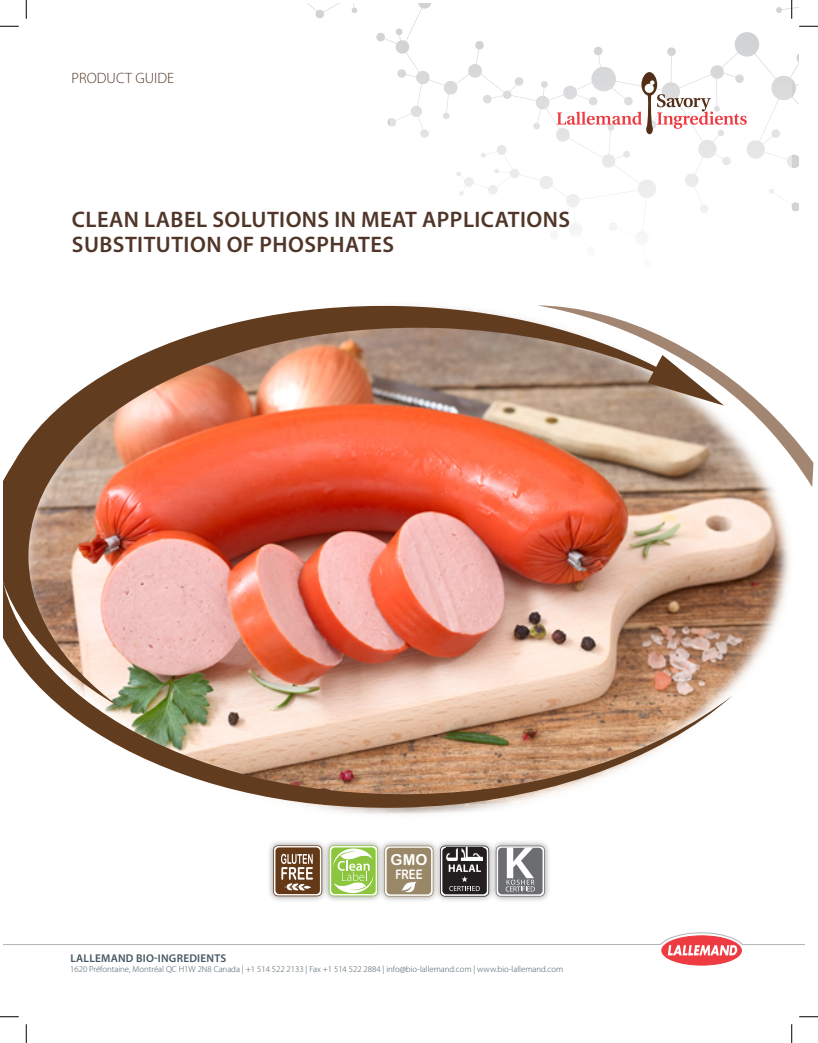
<style>
.page{position:relative;width:818px;height:1043px;background:#fff}
.page>*{position:absolute;margin:0;border:0;box-sizing:border-box;transform-origin:0 0}
.t1{font:600 22.5px/25px "Myriad Pro";letter-spacing:.02em;color:#503528}
.t2{font:15.25px "Arial Rounded MT Bold";color:#fff}
.t3{font:300 15px "Myriad Pro";color:#503528}
.t4{font:13.12px "Arial Rounded MT Bold";color:#fff;scale:.78 1}
.t5{font:600 11.25px "Myriad Pro";letter-spacing:.02em;color:#45555f}
.t6{font:300 8.75px "Myriad Pro";color:#45555f}
</style>
<div class="page">
<img style="left:338px;top:487px;width:452px;height:328px">
<svg style="left:308px;top:4px;width:490px;height:208px"></svg>
<div style="left:390px;top:39px;width:401px;height:245px;background:#fff"></div>
<div style="left:646px;top:125px;width:6px;height:9px;background:#532f18;border-radius:50%"></div>
<svg style="left:641px;top:72px;width:16px;height:24px"></svg>
<svg style="left:556px;top:80px;width:190px;height:49px"></svg>
<svg style="left:658px;top:933px;width:86px;height:34px"></svg>
<div style="left:661px;top:935px;width:80px;height:30px;background:#ee3a41;border-radius:50%"></div>
<div style="left:661px;top:935px;width:80px;height:30px;border:1px solid #ee3a41;border-radius:50%"></div>
<svg style="left:4px;top:932px;width:800px;height:23px"></svg>
<svg style="left:60px;top:487px;width:672px;height:324px"></svg>
<svg style="left:724px;top:373px;width:89px;height:114px"></svg>
<div style="left:267px;top:839px;width:284px;height:63px;background:#231f20;opacity:.48"></div>
<svg style="left:273px;top:845px;width:49px;height:51px;background:#90725b"></svg>
<svg style="left:329px;top:845px;width:49px;height:51px"></svg>
<svg style="left:495px;top:845px;width:50px;height:51px"></svg>
<svg style="left:440px;top:845px;width:49px;height:51px;background:#595657"></svg>
<img style="left:446px;top:847px;width:36px;height:13px">
<svg style="left:384px;top:845px;width:49px;height:51px;background:#a99b80"></svg>
<img style="left:4px;top:305px;width:720px;height:401px">
<svg style="left:0;top:25px;width:19px;height:2px"></svg>
<svg style="left:799px;top:25px;width:19px;height:2px"></svg>
<svg style="left:0;top:1016px;width:19px;height:1px"></svg>
<svg style="left:799px;top:1016px;width:19px;height:1px"></svg>
<svg style="left:25px;top:0;width:2px;height:19px"></svg>
<svg style="left:25px;top:1024px;width:2px;height:18px"></svg>
<svg style="left:790px;top:0;width:2px;height:19px"></svg>
<svg style="left:791px;top:1024px;width:1px;height:18px"></svg>
<h3 class="t3" style="left:72px;top:69px;width:104px">PRODUCT GUIDE</h3>
<h1 class="t1" style="left:72px;top:206px;width:499px">CLEAN LABEL SOLUTIONS IN MEAT APPLICATIONS<br>SUBSTITUTION OF PHOSPHATES</h1>
<h2 class="t2" style="left:390px;top:850px;width:38px">GMO</h2>
<h3 class="t4" style="left:395px;top:867px;width:36px">FREE</h3>
<p class="t5" style="left:70px;top:950px;width:157px">LALLEMAND BIO-INGREDIENTS</p>
<p class="t6" style="left:70px;top:964px;width:494px">1620 Préfontaine, Montréal QC H1W 2N8 Canada | +1 514 522 2133 | Fax +1 514 522 2884 | info@bio-lallemand.com | www.bio-lallemand.com</p>
</div>
